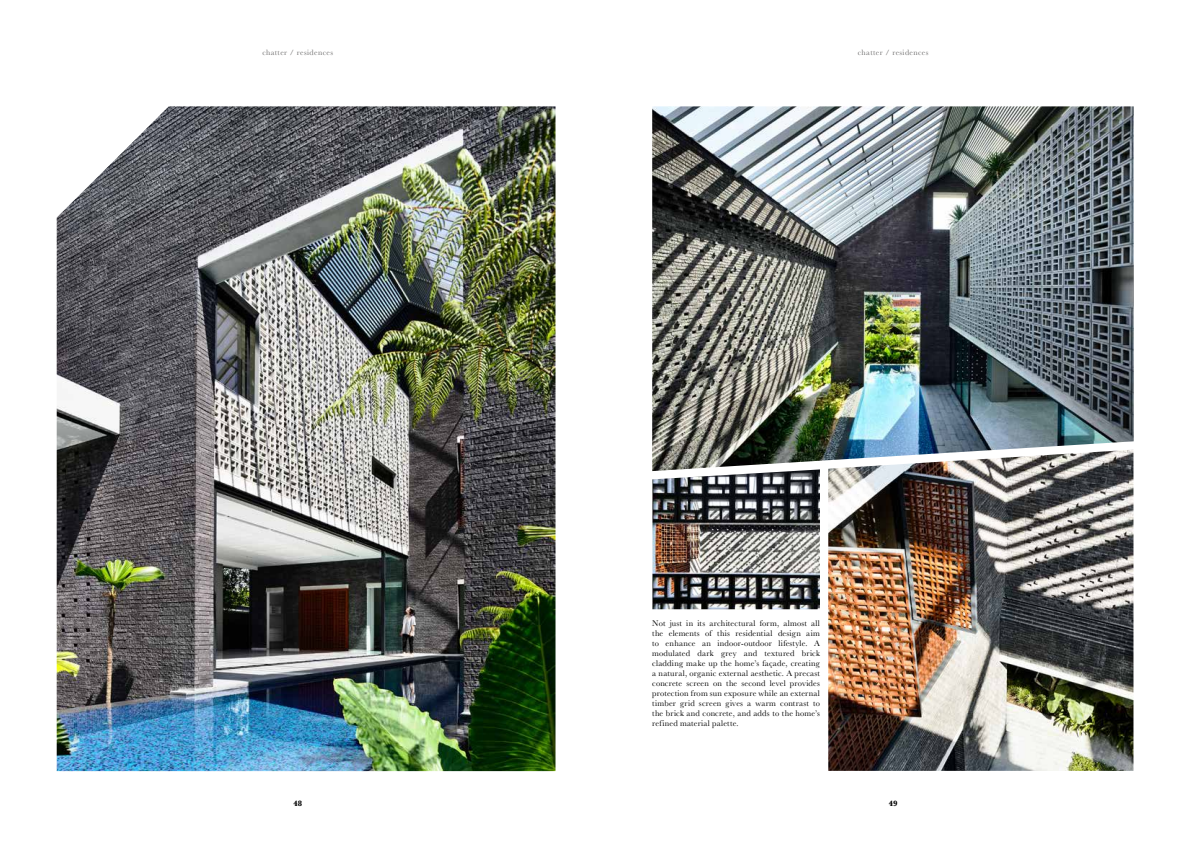
<style>
.page{position:relative;width:1191px;height:842px;background:#fff}
.page>*{position:absolute;margin:0;border:0;box-sizing:border-box;transform-origin:0 0}
.t1{font:8.5px/10px "Baskerville";letter-spacing:.02em;color:#000;text-align:justify}
.t2{font:8px "Baskerville";letter-spacing:.05em;color:#706f6f}
.t3{font:700 8px "Baskerville";color:#000}
</style>
<div class="page">
<img style="left:57px;top:106px;width:498px;height:665px">
<img style="left:652px;top:106px;width:481px;height:363px">
<img style="left:828px;top:450px;width:305px;height:321px">
<img style="left:652px;top:469px;width:168px;height:140px">
<p class="t2" style="left:262px;top:47px;width:72px">chatter / residences</p>
<p class="t2" style="left:858px;top:47px;width:72px">chatter / residences</p>
<p class="t1" style="left:652px;top:619px;width:169px">Not just in its architectural form, almost all the elements of this residential design aim to enhance an indoor-outdoor lifestyle. A modulated dark grey and textured brick cladding make up the home’s façade, creating a natural, organic external aesthetic. A precast concrete screen on the second level provides protection from sun exposure while an external timber grid screen gives a warm contrast to the brick and concrete, and adds to the home’s refined material palette.</p>
<p class="t3" style="left:293px;top:797px;width:10px">48</p>
<p class="t3" style="left:889px;top:797px;width:10px">49</p>
</div>
